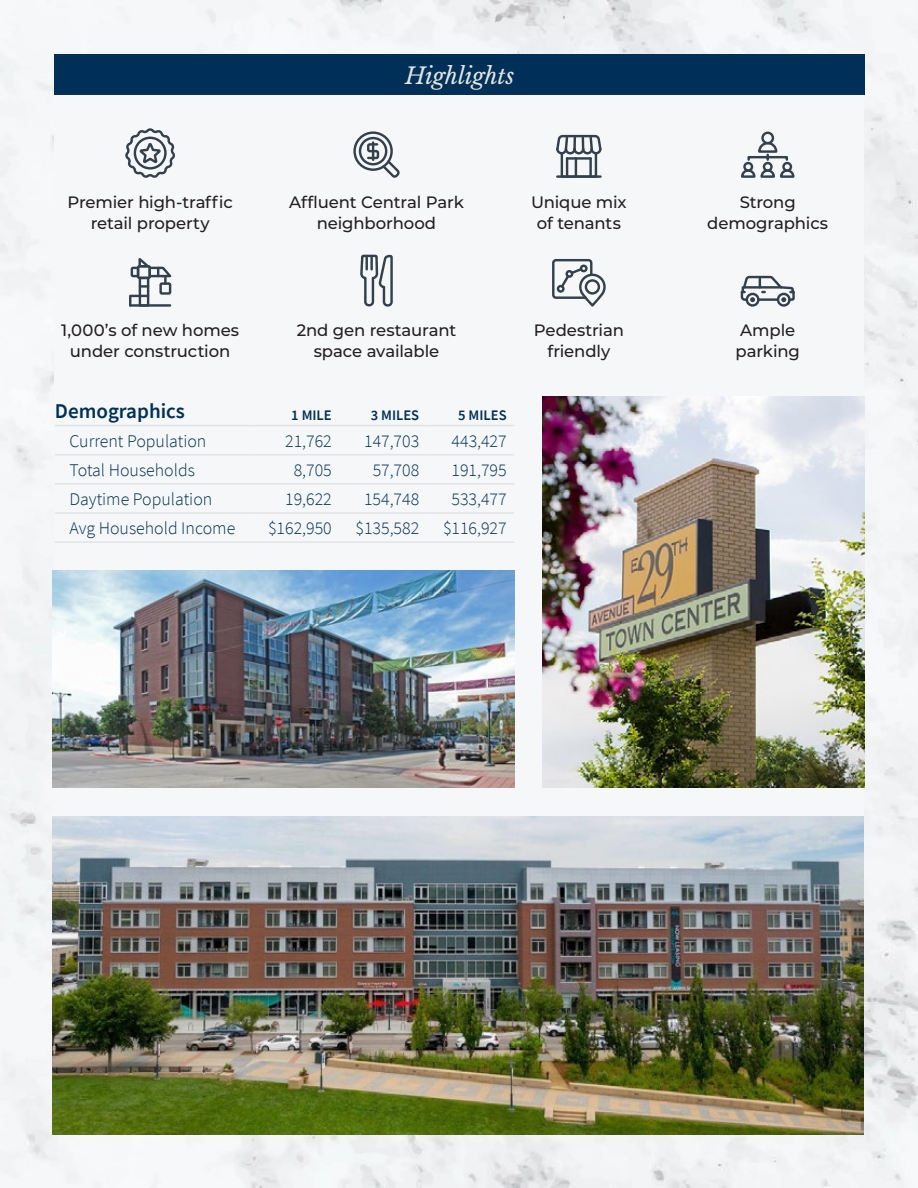
<style>
.page{position:relative;width:918px;height:1188px;background:#fff}
.page>*{position:absolute;margin:0;border:0;box-sizing:border-box;transform-origin:0 0}
.t1{font:italic 22.5px "Libre Baskerville";letter-spacing:-.005em;color:#e2e5e6}
.t2{font:600 21px "Source Sans Pro";color:#003057}
.t3{font:300 17.85px "Source Sans Pro";color:#003057}
.t4{font:500 16.5px/21px "Montserrat";letter-spacing:-.01em;color:#231f20;text-align:center}
.t5{font:600 14.55px "Source Sans Pro";color:#003057}
</style>
<div class="page">
<img style="left:0;top:0;width:918px;height:1188px">
<div style="left:54px;top:54px;width:810px;height:1080px;background:#f6f7f9"></div>
<div style="left:55px;top:55px;width:810px;height:40px;background:#003057"></div>
<svg style="left:552px;top:259px;width:54px;height:48px"></svg>
<div style="left:585px;top:279px;width:15px;height:16px;border:2px solid #33414f;border-radius:50%"></div>
<hr style="left:557px;top:175px;width:44px;height:3px;background:#33414f">
<svg style="left:556px;top:135px;width:46px;height:42px"></svg>
<svg style="left:360px;top:255px;width:33px;height:52px"></svg>
<div style="left:353px;top:131px;width:40px;height:40px;border:2px solid #33414f;border-radius:50%"></div>
<svg style="left:358px;top:136px;width:42px;height:42px"></svg>
<div style="left:761px;top:132px;width:13px;height:12px;border:2px solid #33414f;border-radius:50%"></div>
<div style="left:743px;top:162px;width:10px;height:10px;border:2px solid #33414f;border-radius:50%"></div>
<div style="left:763px;top:162px;width:10px;height:10px;border:2px solid #33414f;border-radius:50%"></div>
<svg style="left:741px;top:168px;width:54px;height:10px"></svg>
<div style="left:782px;top:162px;width:10px;height:10px;border:2px solid #33414f;border-radius:50%"></div>
<svg style="left:758px;top:141px;width:20px;height:15px"></svg>
<div style="left:747px;top:156px;width:41px;height:5px;border:2px solid #33414f"></div>
<div style="left:777px;top:293px;width:14px;height:14px;border:2px solid #33414f;border-radius:50%"></div>
<div style="left:746px;top:293px;width:14px;height:14px;border:2px solid #33414f;border-radius:50%"></div>
<svg style="left:741px;top:276px;width:54px;height:26px"></svg>
<svg style="left:129px;top:258px;width:42px;height:49px"></svg>
<svg style="left:125px;top:128px;width:50px;height:50px"></svg>
<hr style="left:55px;top:454px;width:197px;height:2px;background:#e2e5e6">
<hr style="left:252px;top:454px;width:87px;height:2px;background:#e2e5e6">
<hr style="left:339px;top:454px;width:88px;height:2px;background:#e2e5e6">
<hr style="left:427px;top:454px;width:87px;height:2px;background:#e2e5e6">
<hr style="left:55px;top:483px;width:197px;height:2px;background:#e2e5e6">
<hr style="left:252px;top:483px;width:87px;height:2px;background:#e2e5e6">
<hr style="left:339px;top:483px;width:88px;height:2px;background:#e2e5e6">
<hr style="left:427px;top:483px;width:87px;height:2px;background:#e2e5e6">
<hr style="left:55px;top:512px;width:197px;height:2px;background:#e2e5e6">
<hr style="left:252px;top:512px;width:87px;height:2px;background:#e2e5e6">
<hr style="left:339px;top:512px;width:88px;height:2px;background:#e2e5e6">
<hr style="left:427px;top:512px;width:87px;height:2px;background:#e2e5e6">
<hr style="left:55px;top:541px;width:197px;height:2px;background:#e2e5e6">
<hr style="left:252px;top:541px;width:87px;height:2px;background:#e2e5e6">
<hr style="left:339px;top:541px;width:88px;height:2px;background:#e2e5e6">
<hr style="left:427px;top:541px;width:87px;height:2px;background:#e2e5e6">
<hr style="left:55px;top:425px;width:197px;height:1px;background:#e2e5e6">
<hr style="left:252px;top:425px;width:87px;height:1px;background:#e2e5e6">
<hr style="left:339px;top:425px;width:88px;height:1px;background:#e2e5e6">
<hr style="left:427px;top:425px;width:87px;height:1px;background:#e2e5e6">
<img style="left:542px;top:396px;width:323px;height:392px">
<img style="left:52px;top:817px;width:812px;height:318px">
<img style="left:52px;top:571px;width:462px;height:217px">
<p class="t4" style="left:67px;top:191px;width:167px">Premier high-traffic retail property</p>
<p class="t4" style="left:61px;top:319px;width:180px">1,000’s of new homes under construction</p>
<h1 class="t1" style="left:405px;top:63px;width:111px">Highlights</h1>
<p class="t4" style="left:531px;top:191px;width:97px">Unique mix of tenants</p>
<p class="t4" style="left:289px;top:191px;width:176px">Affluent Central Park neighborhood</p>
<p class="t4" style="left:707px;top:191px;width:123px">Strong demographics</p>
<p class="t4" style="left:297px;top:319px;width:161px">2nd gen restaurant space available</p>
<p class="t4" style="left:534px;top:319px;width:92px">Pedestrian friendly</p>
<p class="t4" style="left:736px;top:319px;width:66px;text-align:left">Ample parking</p>
<p class="t2" style="left:55px;top:398px;width:132px">Demographics</p>
<p class="t5" style="left:291px;top:405px;width:42px">1 MILE</p>
<p class="t5" style="left:371px;top:405px;width:50px">3 MILES</p>
<p class="t5" style="left:458px;top:405px;width:50px">5 MILES</p>
<p class="t3" style="left:69px;top:430px;width:139px">Current Population</p>
<p class="t3" style="left:285px;top:430px;width:48px">21,762</p>
<p class="t3" style="left:364px;top:430px;width:57px">147,703</p>
<p class="t3" style="left:452px;top:430px;width:57px">443,427</p>
<p class="t3" style="left:69px;top:459px;width:127px">Total Households</p>
<p class="t3" style="left:294px;top:459px;width:40px">8,705</p>
<p class="t3" style="left:373px;top:459px;width:48px">57,708</p>
<p class="t3" style="left:452px;top:459px;width:57px">191,795</p>
<p class="t3" style="left:69px;top:488px;width:144px">Daytime Population</p>
<p class="t3" style="left:285px;top:488px;width:48px">19,622</p>
<p class="t3" style="left:364px;top:488px;width:57px">154,748</p>
<p class="t3" style="left:452px;top:488px;width:57px">533,477</p>
<p class="t3" style="left:69px;top:517px;width:167px">Avg Household Income</p>
<p class="t3" style="left:268px;top:517px;width:65px">$162,950</p>
<p class="t3" style="left:356px;top:517px;width:65px">$135,582</p>
<p class="t3" style="left:443px;top:517px;width:65px">$116,927</p>
</div>
